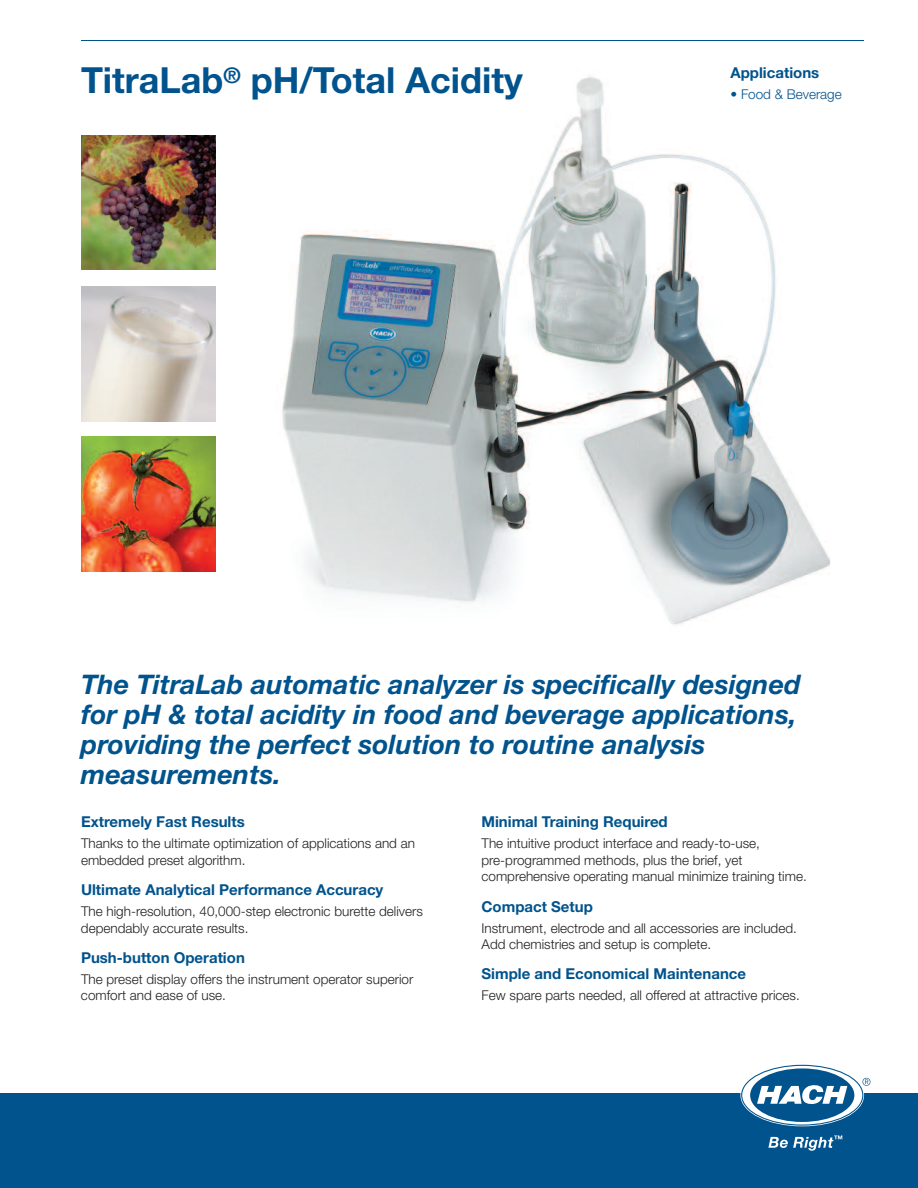
<style>
.page{position:relative;width:918px;height:1188px;background:#fff}
.page>*{position:absolute;margin:0;border:0;box-sizing:border-box;transform-origin:0 0}
.t1{font:700 36px "Helvetica Neue LT Std";color:#00538d}
.t2{font:italic 700 27px/30px "Helvetica Neue LT Std";color:#00538d}
.t3{font:700 15px "Helvetica Neue LT Std";color:#00538d}
.t4{font:300 13.5px/16.5px "Helvetica Neue LT Std";color:#231f20}
.t5{font:300 13.5px "Helvetica Neue LT Std";color:#00538d}
</style>
<div class="page">
<img style="left:281px;top:76px;width:549px;height:549px">
<div style="left:0;top:1094px;width:918px;height:94px;background:#00538d"></div>
<svg style="left:742px;top:1066px;width:128px;height:59px"></svg>
<svg style="left:768px;top:1135px;width:74px;height:16px"></svg>
<hr style="left:81px;top:40px;width:783px;height:1px;background:#00538d">
<img style="left:81px;top:135px;width:135px;height:135px">
<img style="left:81px;top:286px;width:135px;height:135px">
<img style="left:81px;top:436px;width:135px;height:136px">
<h1 class="t1" style="left:81px;top:67px;width:443px">TitraLab<sup>®</sup> pH/Total Acidity</h1>
<p class="t3" style="left:730px;top:68px;width:90px">Applications</p>
<p class="t5" style="left:730px;top:90px;width:113px">• Food &amp; Beverage</p>
<h2 class="t2" style="left:81px;top:672px;width:721px">The TitraLab automatic analyzer is specifically designed for pH &amp; total acidity in food and beverage applications, providing the perfect solution to routine analysis measurements.</h2>
<p class="t3" style="left:81px;top:817px;width:165px">Extremely Fast Results</p>
<p class="t4" style="left:81px;top:837px;width:336px">Thanks to the ultimate optimization of applications and an embedded preset algorithm.</p>
<p class="t3" style="left:81px;top:884px;width:304px">Ultimate Analytical Performance Accuracy</p>
<p class="t4" style="left:81px;top:904px;width:343px">The high-resolution, 40,000-step electronic burette delivers dependably accurate results.</p>
<p class="t3" style="left:81px;top:952px;width:165px">Push-button Operation</p>
<p class="t4" style="left:81px;top:972px;width:334px">The preset display offers the instrument operator superior comfort and ease of use.</p>
<p class="t3" style="left:482px;top:817px;width:188px">Minimal Training Required</p>
<p class="t4" style="left:481px;top:837px;width:327px">The intuitive product interface and ready-to-use, pre-programmed methods, plus the brief, yet comprehensive operating manual minimize training time.</p>
<p class="t3" style="left:482px;top:901px;width:113px">Compact Setup</p>
<p class="t4" style="left:482px;top:921px;width:317px">Instrument, electrode and all accessories are included.<br>Add chemistries and setup is complete.</p>
<p class="t3" style="left:482px;top:969px;width:266px">Simple and Economical Maintenance</p>
<p class="t4" style="left:482px;top:989px;width:320px">Few spare parts needed, all offered at attractive prices.</p>
</div>
